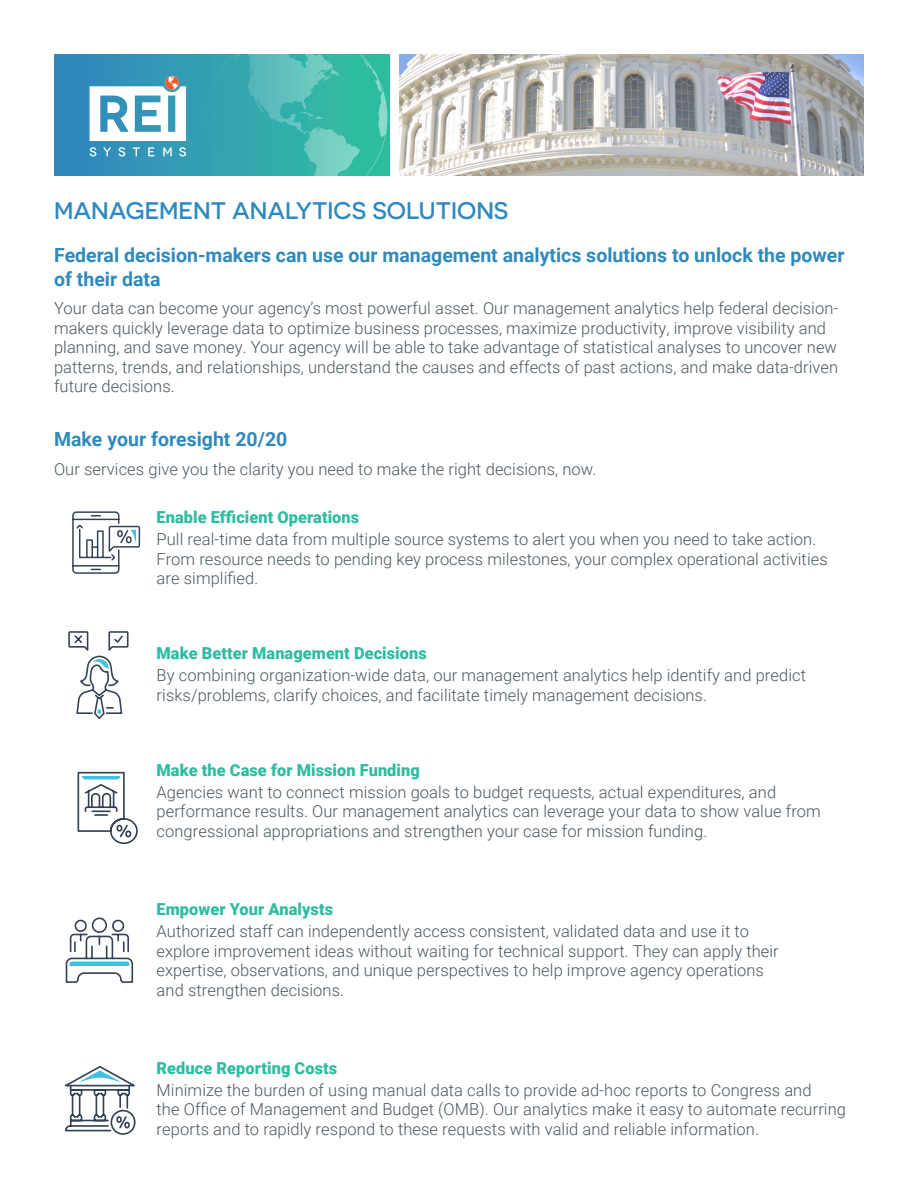
<style>
.page{position:relative;width:918px;height:1188px;background:#fff}
.page>*{position:absolute;margin:0;border:0;box-sizing:border-box;transform-origin:0 0}
.Heading_1{font:500 24px "Novecentosanswide";color:#2f89bc}
.Heading_2{font:700 19.5px/23.4px "Roboto";color:#2f89bc}
.Body_Text_1{font:300 16.5px/19.5px "Roboto";letter-spacing:.005em;color:#495862}
.Heading_3{font:900 16.5px "Roboto";letter-spacing:.005em;color:#2ebca1}
</style>
<div class="page">
<svg style="left:54px;top:54px;width:336px;height:122px"></svg>
<img style="left:400px;top:54px;width:464px;height:122px">
<svg style="left:90px;top:147px;width:6px;height:9px"></svg>
<svg style="left:103px;top:147px;width:8px;height:9px"></svg>
<svg style="left:118px;top:147px;width:7px;height:9px"></svg>
<svg style="left:133px;top:147px;width:7px;height:9px"></svg>
<svg style="left:148px;top:147px;width:6px;height:9px"></svg>
<svg style="left:163px;top:147px;width:9px;height:9px"></svg>
<svg style="left:179px;top:147px;width:7px;height:9px"></svg>
<svg style="left:90px;top:76px;width:96px;height:65px"></svg>
<svg style="left:207px;top:54px;width:180px;height:122px"></svg>
<svg style="left:72px;top:511px;width:69px;height:63px"></svg>
<svg style="left:68px;top:631px;width:61px;height:88px"></svg>
<svg style="left:77px;top:771px;width:61px;height:74px"></svg>
<svg style="left:65px;top:917px;width:69px;height:66px"></svg>
<svg style="left:65px;top:1066px;width:71px;height:69px"></svg>
<p class="Heading_1" style="left:54px;top:196px;width:456px">MANAGEMENT ANALYTICS SOLUTIONS</p>
<p class="Heading_2" style="left:54px;top:243px;width:792px">Federal decision-makers can use our management analytics solutions to unlock the power of their data</p>
<p class="Body_Text_1" style="left:54px;top:298px;width:786px">Your data can become your agency’s most powerful asset. Our management analytics help federal decision&shy;makers quickly leverage data to optimize business processes, maximize productivity, improve visibility and planning, and save money. Your agency will be able to take advantage of statistical analyses to uncover new patterns, trends, and relationships, understand the causes and effects of past actions, and make data-driven future decisions.</p>
<p class="Heading_2" style="left:54px;top:427px;width:235px">Make your foresight 20/20</p>
<p class="Body_Text_1" style="left:54px;top:458px;width:544px">Our services give you the clarity you need to make the right decisions, now.</p>
<p class="Heading_3" style="left:157px;top:505px;width:204px">Enable Efficient Operations</p>
<p class="Body_Text_1" style="left:157px;top:529px;width:673px">Pull real-time data from multiple source systems to alert you when you need to take action.<br>From resource needs to pending key process milestones, your complex operational activities are simplified.</p>
<p class="Heading_3" style="left:157px;top:642px;width:272px">Make Better Management Decisions</p>
<p class="Body_Text_1" style="left:157px;top:665px;width:651px">By combining organization-wide data, our management analytics help identify and predict risks/problems, clarify choices, and facilitate timely management decisions.</p>
<p class="Heading_3" style="left:157px;top:758px;width:265px">Make the Case for Mission Funding</p>
<p class="Body_Text_1" style="left:157px;top:782px;width:666px">Agencies want to connect mission goals to budget requests, actual expenditures, and performance results. Our management analytics can leverage your data to show value from congressional appropriations and strengthen your case for mission funding.</p>
<p class="Heading_3" style="left:157px;top:898px;width:178px">Empower Your Analysts</p>
<p class="Body_Text_1" style="left:157px;top:921px;width:624px">Authorized staff can independently access consistent, validated data and use it to explore improvement ideas without waiting for technical support. They can apply their expertise, observations, and unique perspectives to help improve agency operations and strengthen decisions.</p>
<p class="Heading_3" style="left:157px;top:1056px;width:182px">Reduce Reporting Costs</p>
<p class="Body_Text_1" style="left:157px;top:1080px;width:691px">Minimize the burden of using manual data calls to provide ad-hoc reports to Congress and<br>the Office of Management and Budget (OMB). Our analytics make it easy to automate recurring reports and to rapidly respond to these requests with valid and reliable information.</p>
</div>
